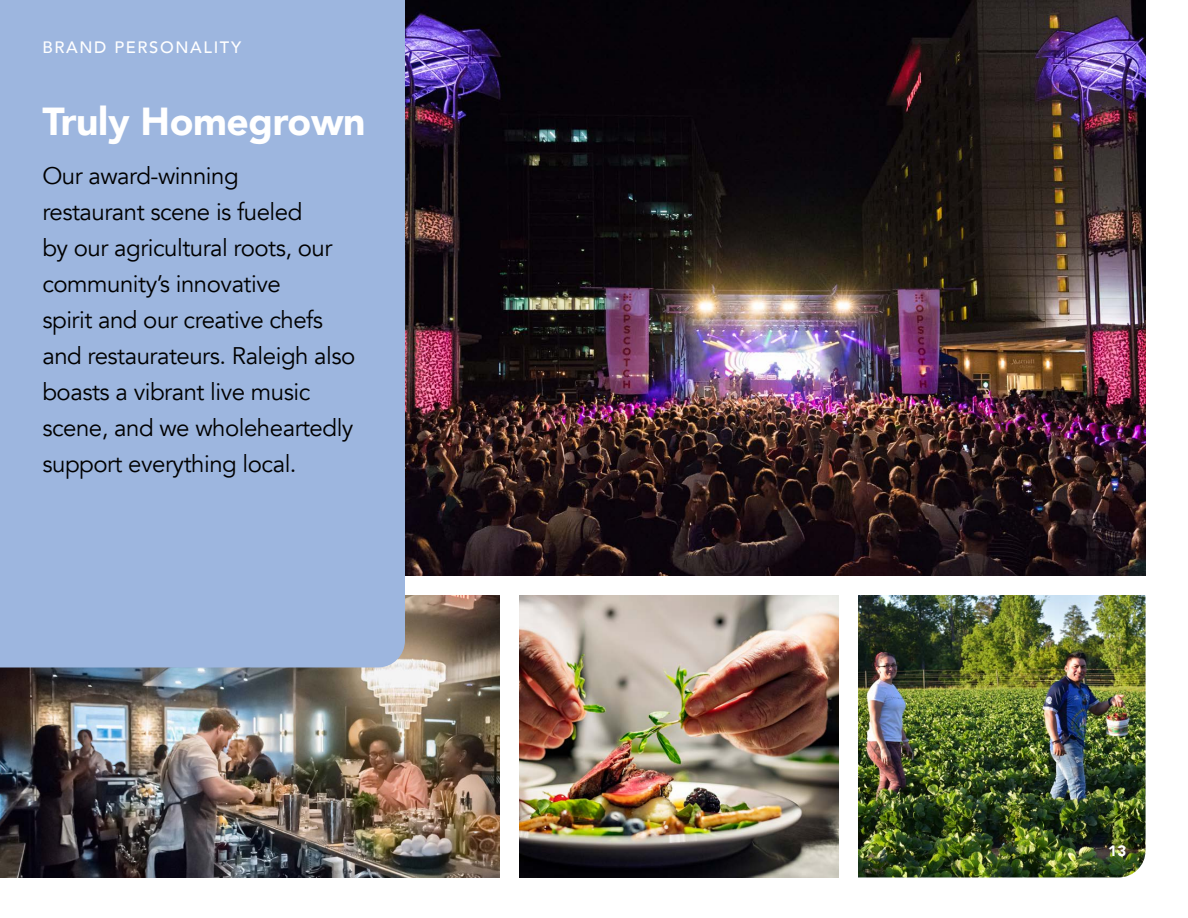
<style>
.page{position:relative;width:1188px;height:918px;background:#fff}
.page>*{position:absolute;margin:0;border:0;box-sizing:border-box;transform-origin:0 0}
.t1{font:900 39px "Avenir";letter-spacing:-.01em;color:#fff}
.t2{font:24px/36px "Avenir";letter-spacing:-.02em;color:#000}
.t3{font:500 16.5px "Avenir";letter-spacing:.1em;color:#fff}
.t4{font:900 15px "Avenir";color:#fff}
</style>
<div class="page">
<img style="left:0;top:595px;width:1146px;height:283px">
<img style="left:405px;top:0;width:741px;height:576px">
<div style="left:839px;top:586px;width:19px;height:292px;background:#fff"></div>
<div style="left:500px;top:586px;width:18px;height:292px;background:#fff"></div>
<div style="left:0;top:0;width:405px;height:668px;background:#9db6df"></div>
<p class="t3" style="left:42px;top:33px;width:200px">BRAND PERSONALITY</p>
<h1 class="t1" style="left:42px;top:88px;width:325px">Truly Homegrown</h1>
<p class="t2" style="left:42px;top:159px;width:315px">Our award-winning<br>restaurant scene is fueled<br>by our agricultural roots, our community’s innovative<br>spirit and our creative chefs and restaurateurs. Raleigh also boasts a vibrant live music scene, and we wholeheartedly support everything local.</p>
<p class="t4" style="left:1108px;top:838px;width:20px">13</p>
</div>
